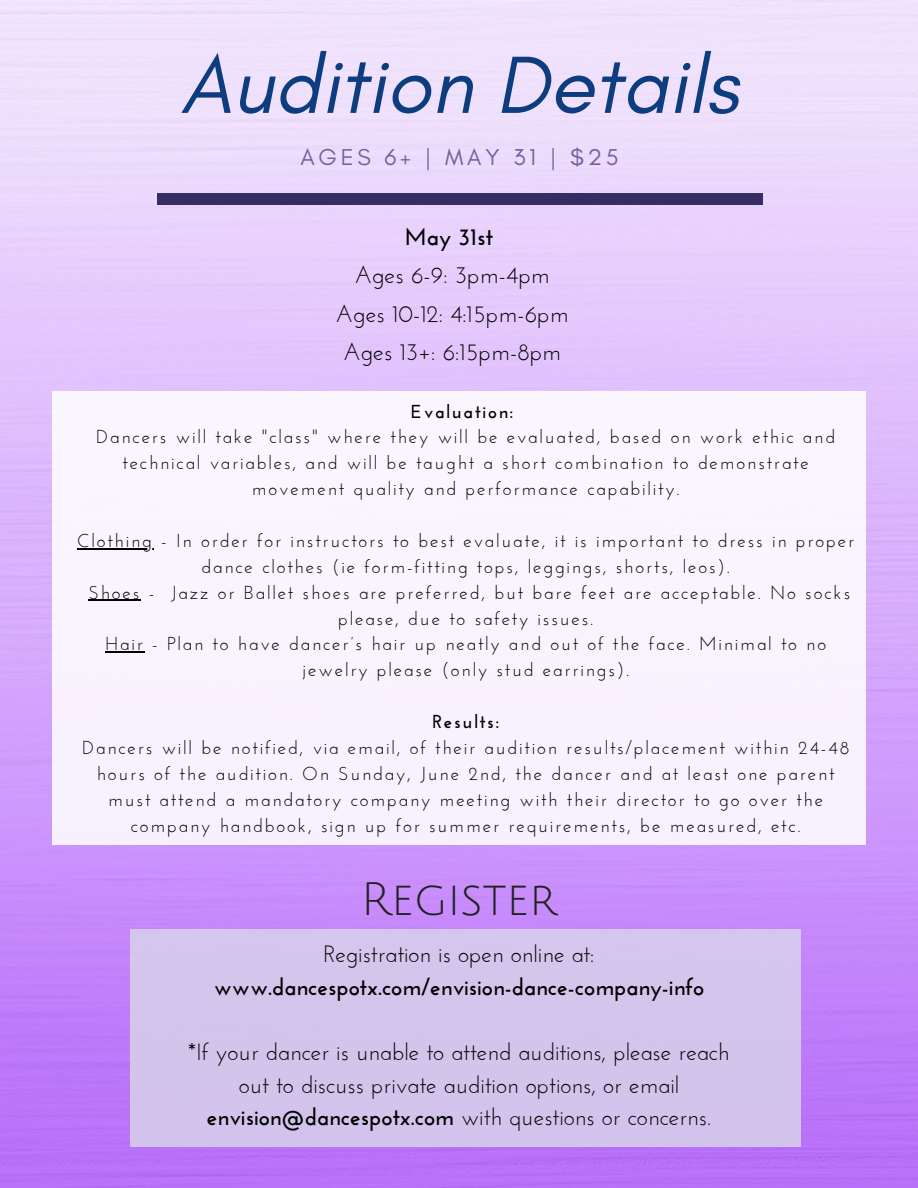
<style>
.page{position:relative;width:918px;height:1188px;background:#fff}
.page>*{position:absolute;margin:0;border:0;box-sizing:border-box;transform-origin:0 0}
.t1{font:italic 82.65px "Glacial Indifference";color:#0d3d7f}
.t2{font:45.75px "Julius Sans One";color:#222}
.t3{font:24px/38.2px "Josefin Sans";color:#000;text-align:center}
.t4{font:23.55px/32.7px "Josefin Sans";color:#000;text-align:center}
.t5{font:700 23.55px/32.7px "Josefin Sans";color:#000;text-align:center}
.t6{font:23.4px "Glacial Indifference";letter-spacing:.16em;color:#75619d}
.t7{font:18.75px/25.8px "Josefin Sans";letter-spacing:.095em;color:#000;text-align:center}
.t8{font:700 18.75px "Josefin Sans";letter-spacing:.095em;color:#000}
.s1{font-weight:700}
.s2{font-weight:400}
</style>
<div class="page">
<img style="left:0;top:0;width:918px;height:1188px">
<div style="left:131px;top:930px;width:670px;height:217px;background:#d3c4ec"></div>
<div style="left:52px;top:391px;width:814px;height:454px;background:#f9f3fe"></div>
<div style="left:157px;top:193px;width:605px;height:12px;background:#372d62"></div>
<hr style="left:77px;top:548px;width:77px;height:1px;background:#000">
<hr style="left:89px;top:600px;width:52px;height:1px;background:#000">
<hr style="left:105px;top:652px;width:40px;height:1px;background:#000">
<h1 class="t1" style="left:181px;top:34px;width:559px">Audition Details</h1>
<h3 class="t6" style="left:300px;top:143px;width:320px">AGES 6+ | MAY 31 | $25</h3>
<h4 class="t3" style="left:336px;top:220px;width:235px"><span class="s1">May 31st<br></span>Ages 6-9: 3pm-4pm<br>Ages 10-12: 4:15pm-6pm<br>Ages 13+: 6:15pm-8pm</h4>
<p class="t8" style="left:411px;top:403px;width:104px">Evaluation:</p>
<p class="t7" style="left:96px;top:426px;width:740px">Dancers will take "class" where they will be evaluated, based on work ethic and technical variables, and will be taught a short combination to demonstrate movement quality and performance capability.</p>
<p class="t7" style="left:77px;top:529px;width:779px">Clothing - In order for instructors to best evaluate, it is important to dress in proper dance clothes (ie form-fitting tops, leggings, shorts, leos).</p>
<p class="t7" style="left:89px;top:581px;width:763px">Shoes - Jazz or Ballet shoes are preferred, but bare feet are acceptable. No socks please, due to safety issues.</p>
<p class="t7" style="left:105px;top:633px;width:723px">Hair - Plan to have dancer’s hair up neatly and out of the face. Minimal to no jewelry please (only stud earrings).</p>
<h2 class="t8" style="left:432px;top:714px;width:68px">Results:</h2>
<h4 class="t7" style="left:82px;top:736px;width:769px">Dancers will be notified, via email, of their audition results/placement within 24-48 hours of the audition. On Sunday, June 2nd, the dancer and at least one parent must attend a mandatory company meeting with their director to go over the company handbook, sign up for summer requirements, be measured, etc.</h4>
<h4 class="t2" style="left:361px;top:876px;width:198px">Register</h4>
<p class="t5" style="left:214px;top:940px;width:492px"><span class="s2">Registration is open online at: </span>www.dancespotx.com/envision-dance-company-info</p>
<p class="t4" style="left:188px;top:1038px;width:543px">*If your dancer is unable to attend auditions, please reach out to discuss private audition options, or email <span class="s1">envision@dancespotx.com</span> with questions or concerns.</p>
</div>
